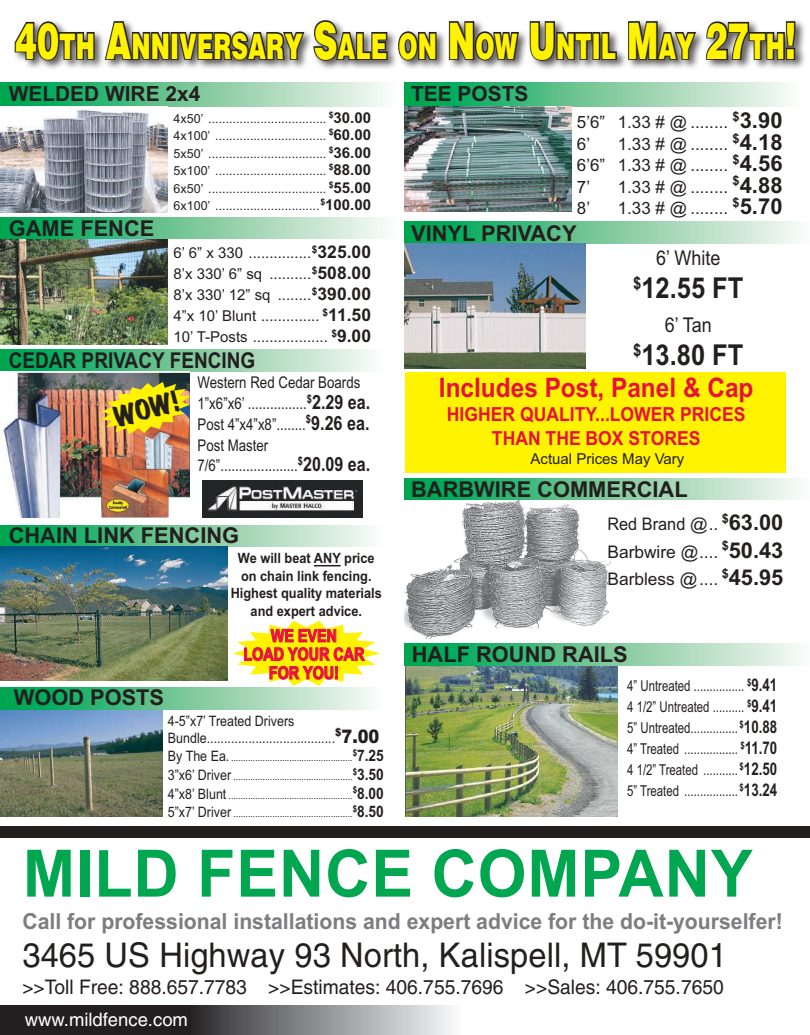
<style>
.page{position:relative;width:810px;height:1035px;background:#fff}
.page>*{position:absolute;margin:0;border:0;box-sizing:border-box;transform-origin:0 0}
.t1{font:700 65.38px "Arial";letter-spacing:.015em;color:#00a650;scale:.96 1}
.t2{font:900 35.12px "Helvetica LT Std";color:#fff300;scale:.66 1}
.t3{font:34px "Helvetica";letter-spacing:.005em;color:#241f1f;scale:.96 1}
.t4{font:700 28.75px "Arial";color:#241f1f;scale:.89 1}
.t5{font:700 26.88px "Arial";color:#e6123d;scale:.91 1}
.t6{font:700 25px "Marker Felt";color:#241f1f}
.t7{font:700 22.12px "Arial";color:#7d7c7e;scale:.96 1}
.t8{font:700 21.88px "Arial";color:#241f1f}
.t9{font:700 21.88px "Arial";color:#241f1f;scale:.87 1}
.t10{font:700 20.88px "Arial";color:#241f1f}
.t11{font:20.38px "Arial";color:#241f1f;scale:.89 1}
.t12{font:20px "Helvetica";color:#241f1f;scale:.96 1}
.t13{font:700 19.38px/23.6px "Arial";color:#e6123d;text-align:center;scale:.91 1}
.t14{font:18.5px "Helvetica";color:#fff}
.t15{font:700 17.5px/18.5px "Arial Narrow";color:#e61042;text-align:center}
.t16{font:17.38px/27.2px "Arial";color:#241f1f;text-align:justify;scale:.94 1}
.t17{font:17px/21.4px "Arial";color:#241f1f}
.t18{font:16.12px/20.8px "Arial";color:#241f1f;scale:.82 1}
.t19{font:700 15.75px "Arial";color:#241f1f;scale:.87 1}
.t20{font:15px/21px "Arial";color:#241f1f;text-align:justify;scale:.76 1}
.t21{font:15px/21px "Arial";color:#241f1f;text-align:justify}
.t22{font:14.38px/16.2px "Arial";color:#241f1f;scale:.87 1}
.t23{font:700 14.25px/17.5px "Arial";color:#241f1f;text-align:center;scale:.9 1}
.t24{font:12.5px/17.5px "Arial";color:#241f1f;text-align:justify}
.t25{font:10.12px "Arial";color:#241f1f;scale:.87 1}
.s1{font-size:50.25px}
.s2{font-weight:700;font-size:15px}
.s3{font-weight:700;font-size:17.5px}
.s4{font-weight:700;font-size:19.62px}
.s5{font-weight:900;font-size:18.62px}
.s6{font-size:14.38px}
.s7{font-weight:700;font-size:22px}
.s8{font-weight:700;font-size:21.88px}
</style>
<div class="page">
<div style="left:406px;top:372px;width:380px;height:101px;background:#fff300"></div>
<svg style="left:0;top:1005px;width:451px;height:30px;background:#616062"></svg>
<div style="left:0;top:826px;width:810px;height:12px;background:#241f1f"></div>
<img style="left:0;top:239px;width:168px;height:106px">
<img style="left:404px;top:500px;width:207px;height:138px">
<div style="left:404px;top:478px;width:406px;height:22px;background:linear-gradient(to right,#00a047,#fff7f4)"></div>
<div style="left:0;top:217px;width:395px;height:22px;background:linear-gradient(to right,#00a047,#fff7f5)"></div>
<div style="left:0;top:350px;width:382px;height:22px;background:linear-gradient(to right,#00a047,#fff7f4)"></div>
<img style="left:0;top:709px;width:163px;height:108px">
<div style="left:0;top:687px;width:382px;height:22px;background:linear-gradient(to right,#00a047,#fff7f4)"></div>
<div style="left:0;top:83px;width:395px;height:24px;background:linear-gradient(to right,#00a047,#fff7f5)"></div>
<div style="left:404px;top:83px;width:395px;height:24px;background:linear-gradient(to right,#00a047,#fff7f5)"></div>
<img style="left:404px;top:107px;width:168px;height:105px">
<img style="left:0;top:106px;width:168px;height:106px">
<div style="left:12px;top:18px;width:794px;height:53px;background:#241f1f;opacity:.75"></div>
<svg style="left:13px;top:20px;width:83px;height:42px"></svg>
<svg style="left:103px;top:20px;width:203px;height:44px"></svg>
<svg style="left:312px;top:19px;width:77px;height:43px"></svg>
<svg style="left:397px;top:30px;width:41px;height:32px"></svg>
<svg style="left:448px;top:18px;width:72px;height:73px"></svg>
<svg style="left:528px;top:20px;width:66px;height:42px"></svg>
<div style="left:592px;top:32px;width:8px;height:28px;border:2px solid #241f1f"></div>
<svg style="left:600px;top:31px;width:18px;height:30px"></svg>
<svg style="left:627px;top:20px;width:71px;height:41px"></svg>
<svg style="left:705px;top:20px;width:92px;height:41px;background:#7e7b7b"></svg>
<div style="left:0;top:525px;width:382px;height:22px;background:linear-gradient(to right,#00a047,#fff7f4)"></div>
<img style="left:0;top:546px;width:228px;height:134px">
<svg style="left:314px;top:565px;width:27px;height:1px"></svg>
<div style="left:404px;top:222px;width:406px;height:21px;background:linear-gradient(to right,#00a047,#fff7f4)"></div>
<img style="left:404px;top:244px;width:181px;height:125px">
<svg style="left:233px;top:621px;width:147px;height:65px"></svg>
<img style="left:0;top:372px;width:190px;height:146px">
<img style="left:101px;top:434px;width:89px;height:84px">
<img style="left:203px;top:480px;width:160px;height:37px">
<div style="left:405px;top:644px;width:405px;height:22px;background:linear-gradient(to right,#00a047,#fff7f4)"></div>
<img style="left:405px;top:666px;width:212px;height:151px">
<img style="left:101px;top:382px;width:90px;height:52px">
<h2 class="t2" style="left:15px;top:23px;width:1185px"><span class="s1">40</span>TH <span class="s1">A</span>NNIVERSARY <span class="s1">S</span>ALE ON <span class="s1">N</span> OW <span class="s1">U</span>NTIL <span class="s1">M</span>AY <span class="s1">27</span>TH<span class="s1">!</span></h2>
<h3 class="t10" style="left:9px;top:82px;width:193px">WELDED WIRE 2x4</h3>
<h3 class="t10" style="left:411px;top:82px;width:119px">TEE POSTS</h3>
<h3 class="t8" style="left:9px;top:216px;width:147px">GAME FENCE</h3>
<p class="t24" style="left:174px;top:110px;width:199px">4x50’ .................................. <sup>$</sup><span class="s2">30.00<br></span>4x100’ ................................ <sup>$</sup><span class="s2">60.00<br></span>5x50’ .................................. <sup>$</sup><span class="s2">36.00<br></span>5x100’ ................................ <sup>$</sup><span class="s2">88.00<br></span>6x50’ .................................. <sup>$</sup><span class="s2">55.00<br></span>6x100’ ..............................<sup>$</sup><span class="s2">100.00</span></p>
<p class="t21" style="left:174px;top:243px;width:199px">6’ 6” x 330 ...............<sup>$</sup><span class="s3">325.00<br></span>8’x 330’ 6” sq ..........<sup>$</sup><span class="s3">508.00<br></span>8’x 330’ 12” sq ........<sup>$</sup><span class="s3">390.00<br></span>4”x 10’ Blunt .............. <sup>$</sup><span class="s3">11.50<br></span>10’ T-Posts .................. <sup>$</sup><span class="s3">9.00</span></p>
<h3 class="t9" style="left:9px;top:348px;width:285px">CEDAR PRIVACY FENCING</h3>
<h3 class="t6" style="left:111px;top:405px;width:67px;rotate:-15deg">WOW!</h3>
<p class="t18" style="left:198px;top:372px;width:212px">Western Red Cedar Boards<br>1”x6”x6’ ................<sup>$</sup><span class="s4">2.29 ea.<br></span>Post 4”x4”x8”........<sup>$</sup><span class="s4">9.26 ea.<br></span>Post Master<br>7/6”.....................<sup>$</sup><span class="s4">20.09 ea.</span></p>
<h3 class="t8" style="left:9px;top:524px;width:232px">CHAIN LINK FENCING</h3>
<p class="t23" style="left:231px;top:550px;width:170px">We will beat ANY price on chain link fencing.<br>Highest quality materials and expert advice.</p>
<h3 class="t8" style="left:14px;top:685px;width:152px">WOOD POSTS</h3>
<h3 class="t15" style="left:243px;top:626px;width:122px">WE EVEN<br>LOAD YOUR CAR<br>FOR YOU!</h3>
<p class="t22" style="left:168px;top:713px;width:245px">4-5”x7’ Treated Drivers<br>Bundle.....................................<sup>$</sup><span class="s5">7.00</span></p>
<p class="t25" style="left:168px;top:752px;width:214px"><span class="s6">By The Ea.</span> ..................................................</p>
<p class="t19" style="left:353px;top:747px;width:37px"><sup>$</sup>7.25</p>
<p class="t25" style="left:168px;top:771px;width:214px"><span class="s6">3”x6’ Driver</span> .................................................</p>
<p class="t19" style="left:353px;top:766px;width:37px"><sup>$</sup>3.50</p>
<p class="t25" style="left:168px;top:789px;width:214px"><span class="s6">4”x8’ Blunt</span> ...................................................</p>
<p class="t19" style="left:353px;top:784px;width:37px"><sup>$</sup>8.00</p>
<p class="t25" style="left:168px;top:808px;width:214px"><span class="s6">5”x7’ Driver</span> .................................................</p>
<p class="t19" style="left:353px;top:803px;width:37px"><sup>$</sup>8.50</p>
<h3 class="t17" style="left:577px;top:112px;width:207px">5’6” 1.33 # @ ........ <sup>$</sup><span class="s7">3.90<br></span>6’</h3>
<h3 class="t17" style="left:577px;top:133px;width:207px;text-align:justify;text-indent:41px">1.33 # @ ........ <sup>$</sup><span class="s7">4.18<br></span>6’6” 1.33 # @ ........ <sup>$</sup><span class="s7">4.56<br></span>7’</h3>
<h3 class="t17" style="left:618px;top:176px;width:166px">1.33 # @ ........ <sup>$</sup><span class="s7">4.88</span></h3>
<h3 class="t17" style="left:577px;top:197px;width:15px">8’</h3>
<h3 class="t17" style="left:618px;top:197px;width:166px">1.33 # @ ........ <sup>$</sup><span class="s7">5.70</span></h3>
<h3 class="t8" style="left:411px;top:221px;width:167px">VINYL PRIVACY</h3>
<h3 class="t11" style="left:656px;top:246px;width:74px">6’ White</h3>
<h3 class="t4" style="left:633px;top:272px;width:125px"><sup>$</sup>12.55 FT</h3>
<h3 class="t11" style="left:665px;top:313px;width:54px">6’ Tan</h3>
<h3 class="t4" style="left:633px;top:339px;width:125px"><sup>$</sup>13.80 FT</h3>
<h3 class="t5" style="left:439px;top:373px;width:347px">Includes Post, Panel &amp; Cap</h3>
<h3 class="t13" style="left:447px;top:402px;width:330px">HIGHER QUALITY...LOWER PRICES<br>THAN THE BOX STORES</h3>
<p class="t21" style="left:531px;top:448px;width:155px">Actual Prices May Vary</p>
<h3 class="t8" style="left:411px;top:477px;width:278px">BARBWIRE COMMERCIAL</h3>
<h3 class="t16" style="left:607px;top:511px;width:189px">Red Brand @.. <sup>$</sup><span class="s8">63.00<br></span>Barbwire @.... <sup>$</sup><span class="s8">50.43<br></span>Barbless @.... <sup>$</sup><span class="s8">45.95</span></h3>
<h3 class="t8" style="left:412px;top:642px;width:217px">HALF ROUND RAILS</h3>
<p class="t20" style="left:627px;top:676px;width:199px">4” Untreated ................ <sup>$</sup><span class="s3">9.41<br></span>4 1/2” Untreated .......... <sup>$</sup><span class="s3">9.41<br></span>5” Untreated............... <sup>$</sup><span class="s3">10.88<br></span>4” Treated ................. <sup>$</sup><span class="s3">11.70<br></span>4 1/2” Treated ........... <sup>$</sup><span class="s3">12.50<br></span>5” Treated ................. <sup>$</sup><span class="s3">13.24</span></p>
<h1 class="t1" style="left:23px;top:837px;width:762px">MILD FENCE COMPANY</h1>
<h3 class="t7" style="left:22px;top:909px;width:794px">Call for professional installations and expert advice for the do-it-yourselfer!</h3>
<h3 class="t3" style="left:22px;top:936px;width:735px">3465 US Highway 93 North, Kalispell, MT 59901</h3>
<h3 class="t12" style="left:22px;top:976px;width:732px">&gt;&gt;Toll Free: 888.657.7783 &gt;&gt;Estimates: 406.755.7696 &gt;&gt;Sales: 406.755.7650</h3>
<h3 class="t14" style="left:25px;top:1009px;width:165px">www.mildfence.com</h3>
</div>
